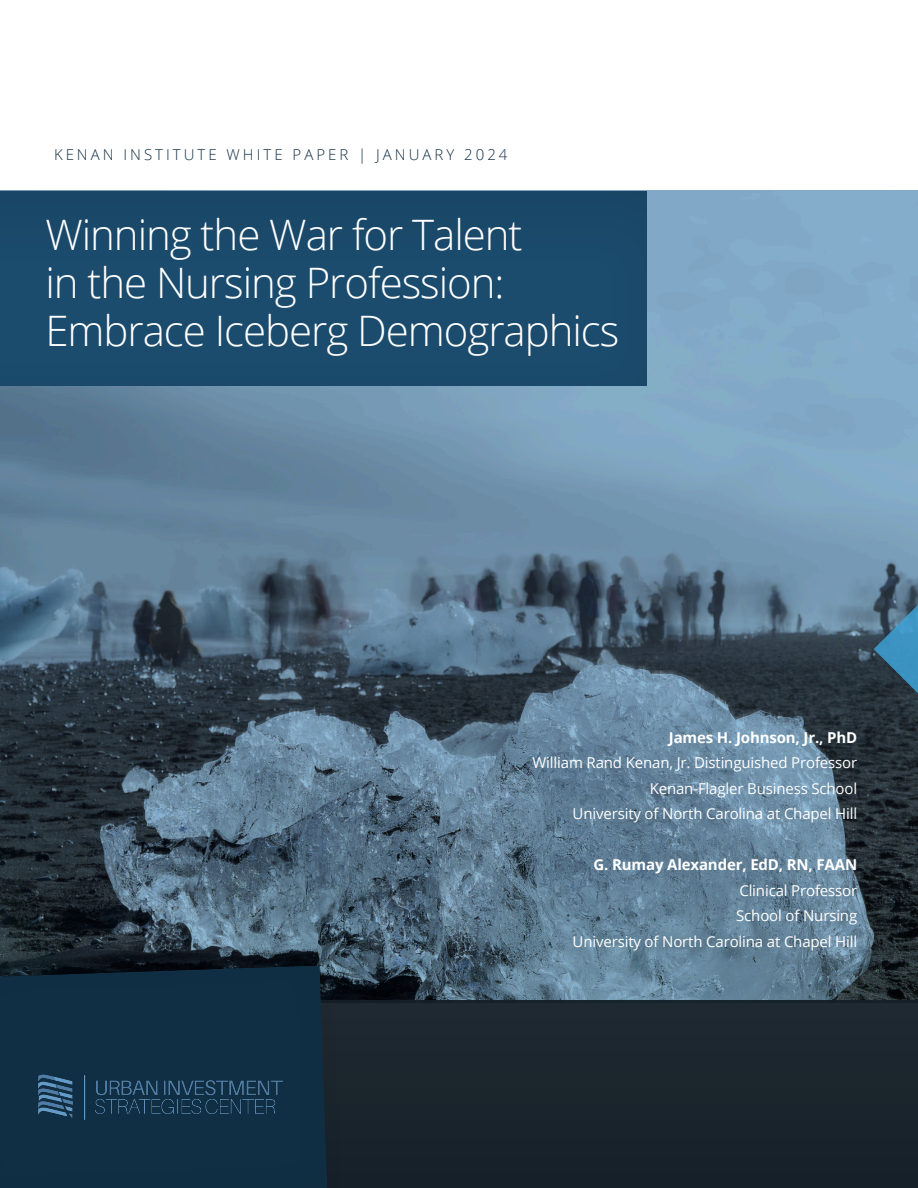
<style>
.page{position:relative;width:918px;height:1188px;background:#fff}
.page>*{position:absolute;margin:0;border:0;box-sizing:border-box;transform-origin:0 0}
.t1{font:300 42px/48px "Open Sans";letter-spacing:-.025em;color:#fff}
.Names{font:15px "Open Sans";letter-spacing:-.01em;color:#fff}
.Names-2{font:700 15px "Open Sans";letter-spacing:-.01em;color:#fff}
.t2{font:300 15px "Open Sans";letter-spacing:.2em;color:#112f44}
</style>
<div class="page">
<img style="left:0;top:190px;width:918px;height:810px">
<div style="left:0;top:1000px;width:918px;height:188px;background:#141f27"></div>
<div style="left:0;top:971px;width:344px;height:217px;background:#231f20;opacity:.1"></div>
<div style="left:0;top:963px;width:330px;height:225px;background:#112f44"></div>
<div style="left:0;top:186px;width:648px;height:201px;background:#1a4a6c"></div>
<svg style="left:874px;top:573px;width:44px;height:152px"></svg>
<img style="left:35px;top:1065px;width:256px;height:58px">
<p class="t2" style="left:54px;top:144px;width:455px">KENAN INSTITUTE WHITE PAPER | JANUARY 2024</p>
<p class="t1" style="left:45px;top:209px;width:576px">Winning the War for Talent<br>in the Nursing Profession:<br>Embrace Iceberg Demographics</p>
<p class="Names-2" style="left:669px;top:726px;width:190px">James H. Johnson, Jr., PhD</p>
<p class="Names" style="left:533px;top:752px;width:326px">William Rand Kenan, Jr. Distinguished Professor</p>
<p class="Names" style="left:650px;top:778px;width:209px">Kenan-Flagler Business School</p>
<p class="Names" style="left:573px;top:803px;width:286px">University of North Carolina at Chapel Hill</p>
<p class="Names-2" style="left:594px;top:854px;width:265px">G. Rumay Alexander, EdD, RN, FAAN</p>
<p class="Names" style="left:739px;top:880px;width:119px">Clinical Professor</p>
<p class="Names" style="left:736px;top:905px;width:123px">School of Nursing</p>
<p class="Names" style="left:573px;top:931px;width:286px">University of North Carolina at Chapel Hill</p>
</div>
